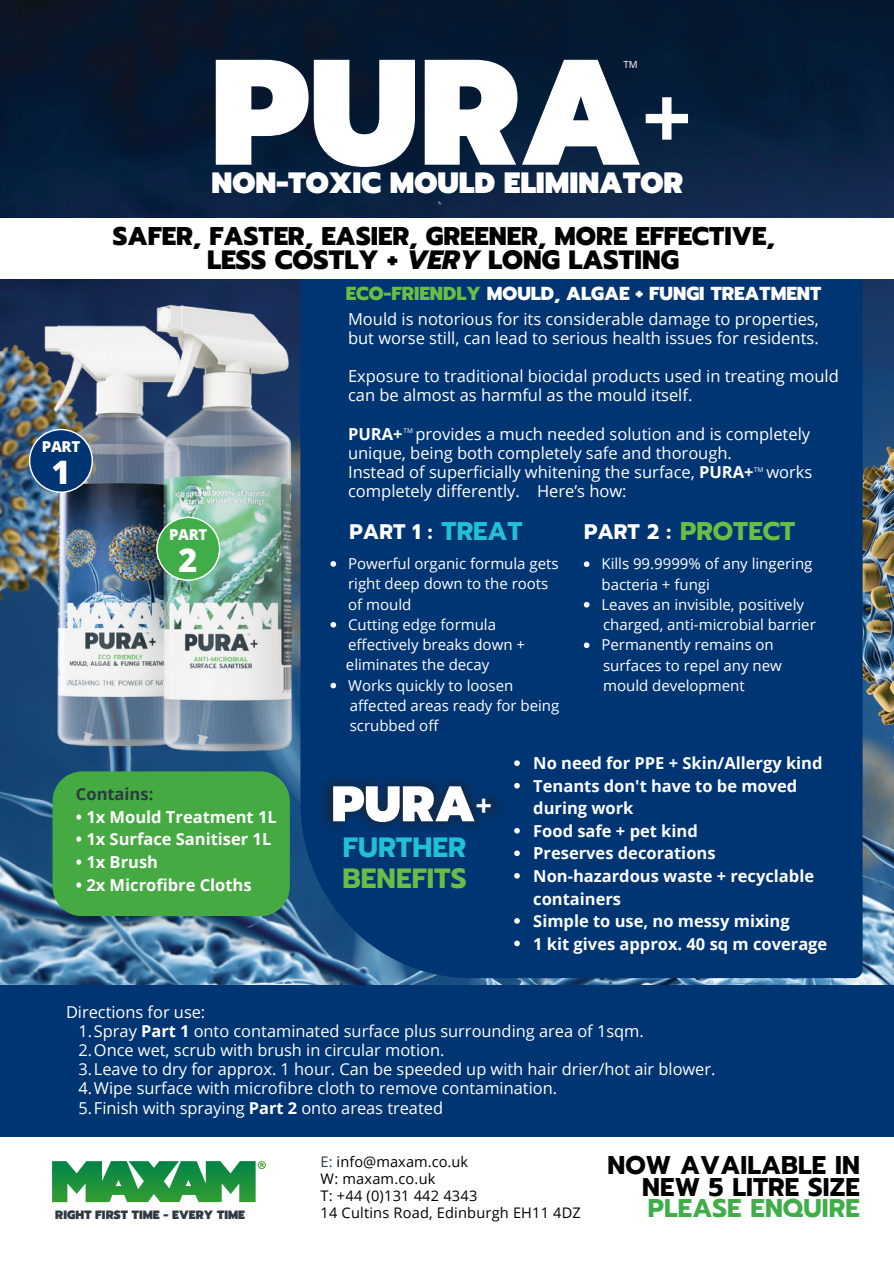
<style>
.page{position:relative;width:894px;height:1264px;background:#fff}
.page>*{position:absolute;margin:0;border:0;box-sizing:border-box;transform-origin:0 0}
.t1{font:900 150px "Prompt";color:#fff}
.t2{font:700 87.3px "Open Sans";color:#fff}
.t3{font:900 50.1px "Prompt";color:#fff}
.t4{font:800 32.25px "Open Sans";color:#fff}
.t5{font:900 29.25px "Prompt";color:#fff}
.t6{font:700 27.75px "Prompt";color:#6abe45}
.t7{font:700 27.75px "Prompt";color:#20c0d7}
.t8{font:800 26.4px "Prompt";color:#000}
.t9{font:800 25.5px "Prompt";color:#000}
.t10{font:700 25.5px/21.5px "Prompt";letter-spacing:.005em;color:#000;text-align:right}
.t11{font:700 25.5px "Prompt";letter-spacing:.005em;color:#40ad49}
.t12{font:700 25.5px "Prompt";color:#6abe45}
.t13{font:700 25.5px "Prompt";color:#20c0d7}
.t14{font:700 21px "Prompt";color:#fff}
.t15{font:800 18.75px "Prompt";color:#fff}
.t16{font:16.5px/19.2px "Open Sans";color:#fff}
.t17{font:700 16.5px/22.5px "Open Sans";color:#fff}
.t18{font:700 16.5px "Open Sans";color:#2b3b45}
.t19{font:16.35px/19.2px "Open Sans";color:#fff}
.t20{font:15px/20.2px "Open Sans";color:#fff}
.t21{font:800 15px "Open Sans";letter-spacing:-.02em;color:#fff}
.t22{font:14.55px/17px "Open Sans";letter-spacing:.015em;color:#000}
.t23{font:900 12px "Prompt";letter-spacing:.005em;color:#2f3a44}
.t24{font:9.75px "Open Sans";color:#fff}
.t25{font:6.6px "Open Sans";color:#fff}
.s1{font-style:italic}
.s2{color:#6abe45}
.s3{font-weight:700}
.s4{font-family:"Open Sans";font-weight:700;font-size:29.1px}
.s5{color:#2f3a44}
</style>
<div class="page">
<img style="left:0;top:0;width:893px;height:985px">
<div style="left:0;top:985px;width:893px;height:151px;background:#003573"></div>
<div style="left:300px;top:278px;width:562px;height:700px;background:#003573"></div>
<div style="left:0;top:218px;width:893px;height:60px;background:#fff"></div>
<div style="left:52px;top:771px;width:238px;height:144px;background:#46aa42;border-radius:30px"></div>
<img style="left:319px;top:774px;width:189px;height:59px">
<img style="left:22px;top:291px;width:297px;height:463px">
<svg style="left:330px;top:561px;width:6px;height:5px"></svg>
<svg style="left:330px;top:622px;width:6px;height:5px"></svg>
<svg style="left:330px;top:682px;width:6px;height:6px"></svg>
<svg style="left:583px;top:561px;width:6px;height:6px"></svg>
<svg style="left:583px;top:602px;width:6px;height:5px"></svg>
<svg style="left:583px;top:642px;width:6px;height:6px"></svg>
<svg style="left:514px;top:760px;width:5px;height:6px"></svg>
<svg style="left:514px;top:782px;width:5px;height:6px"></svg>
<svg style="left:514px;top:828px;width:5px;height:5px"></svg>
<svg style="left:514px;top:850px;width:5px;height:6px"></svg>
<svg style="left:514px;top:873px;width:5px;height:5px"></svg>
<svg style="left:514px;top:918px;width:5px;height:5px"></svg>
<svg style="left:514px;top:940px;width:5px;height:6px"></svg>
<svg style="left:29px;top:429px;width:64px;height:64px;background:#234d7c"></svg>
<svg style="left:156px;top:516px;width:64px;height:65px;background:#55ac63"></svg>
<div style="left:258px;top:1161px;width:8px;height:7px;border:1px solid #48a32a;border-radius:50%"></div>
<svg style="left:52px;top:1161px;width:212px;height:41px"></svg>
<h1 class="t1" style="left:210px;top:1px;width:433px">PURA</h1>
<h3 class="t5" style="left:211px;top:161px;width:473px">NON-TOXIC MOULD ELIMINATOR</h3>
<p class="t24" style="left:623px;top:57px;width:16px">TM</p>
<h2 class="t2" style="left:641px;top:56px;width:51px">+</h2>
<h3 class="t9" style="left:113px;top:217px;width:663px">SAFER, FASTER, EASIER, GREENER, MORE EFFECTIVE,</h3>
<h3 class="t8" style="left:207px;top:240px;width:473px">LESS COSTLY + <span class="s1">VERY</span> LONG LASTING</h3>
<p class="t21" style="left:42px;top:436px;width:40px">PART</p>
<h3 class="t4" style="left:51px;top:449px;width:20px">1</h3>
<p class="t21" style="left:169px;top:524px;width:40px">PART</p>
<h3 class="t4" style="left:179px;top:537px;width:20px">2</h3>
<p class="t18" style="left:76px;top:782px;width:79px">Contains:</p>
<p class="t17" style="left:76px;top:805px;width:202px">• 1x Mould Treatment 1L</p>
<p class="t17" style="left:76px;top:827px;width:197px">• 1x Surface Sanitiser 1L</p>
<p class="t17" style="left:76px;top:850px;width:84px">• 1x Brush</p>
<p class="t17" style="left:76px;top:872px;width:177px">• 2x Microfibre Cloths</p>
<p class="t19" style="left:66px;top:1001px;width:141px">Directions for use:</p>
<p class="t15" style="left:346px;top:280px;width:477px"><span class="s2">ECO-FRIENDLY</span> MOULD, ALGAE + FUNGI TREATMENT</p>
<p class="t16" style="left:348px;top:309px;width:472px">Mould is notorious for its considerable damage to properties, but worse still, can lead to serious health issues for residents.</p>
<p class="t16" style="left:348px;top:366px;width:492px">Exposure to traditional biocidal products used in treating mould can be almost as harmful as the mould itself.</p>
<p class="t16" style="left:348px;top:423px;width:466px"><span class="s3">PURA+</span> provides a much needed solution and is completely unique, being both completely safe and thorough.<br>Instead of superficially whitening the surface, <span class="s3">PURA+</span> works completely differently. Here’s how:</p>
<p class="t25" style="left:403px;top:426px;width:11px">TM</p>
<p class="t25" style="left:753px;top:465px;width:11px">TM</p>
<h3 class="t13" style="left:441px;top:512px;width:83px">TREAT</h3>
<p class="t14" style="left:349px;top:516px;width:84px">PART 1 :</p>
<p class="t14" style="left:584px;top:516px;width:88px">PART 2 :</p>
<h3 class="t12" style="left:680px;top:512px;width:117px">PROTECT</h3>
<p class="t20" style="left:348px;top:553px;width:212px">Powerful organic formula gets right deep down to the roots of mould<br>Cutting edge formula effectively breaks down +</p>
<p class="t20" style="left:348px;top:674px;width:167px">Works quickly to loosen</p>
<p class="t20" style="left:346px;top:654px;width:145px">eliminates the decay</p>
<p class="t20" style="left:350px;top:695px;width:211px">affected areas ready for being scrubbed off</p>
<p class="t20" style="left:601px;top:553px;width:212px">Kills 99.9999% of any lingering bacteria + fungi<br>Leaves an invisible, positively</p>
<p class="t20" style="left:601px;top:634px;width:174px">Permanently remains on</p>
<p class="t20" style="left:603px;top:614px;width:214px">charged, anti-microbial barrier</p>
<p class="t20" style="left:603px;top:654px;width:180px">surfaces to repel any new mould development</p>
<h3 class="t3" style="left:331px;top:766px;width:162px">PURA<span class="s4">+</span></h3>
<h3 class="t7" style="left:343px;top:826px;width:124px">FURTHER</h3>
<h3 class="t6" style="left:342px;top:858px;width:126px">BENEFITS</h3>
<p class="t17" style="left:533px;top:751px;width:295px">No need for PPE + Skin/Allergy kind<br>Tenants don't have to be moved during work<br>Food safe + pet kind<br>Preserves decorations<br>Non-hazardous waste + recyclable containers<br>Simple to use, no messy mixing<br>1 kit gives approx. 40 sq m coverage</p>
<p class="t19" style="left:79px;top:1021px;width:638px">1.Spray <span class="s3">Part 1</span> onto contaminated surface plus surrounding area of 1sqm.<br>2.Once wet, scrub with brush in circular motion.<br>3.Leave to dry for approx. 1 hour. Can be speeded up with hair drier/hot air blower.<br>4.Wipe surface with microfibre cloth to remove contamination.<br>5.Finish with spraying <span class="s3">Part 2</span> onto areas treated</p>
<p class="t22" style="left:320px;top:1152px;width:158px"><span class="s5">E:</span> info@maxam.co.uk<br>W: maxam.co.uk<br>T: +44 (0)131 442 4343</p>
<p class="t23" style="left:55px;top:1205px;width:191px">RIGHT FIRST TIME - EVERY TIME</p>
<p class="t22" style="left:320px;top:1203px;width:262px">14 Cultins Road, Edinburgh EH11 4DZ</p>
<h3 class="t10" style="left:607px;top:1155px;width:254px">NOW AVAILABLE IN<br>NEW 5 LITRE SIZE</h3>
<h3 class="t11" style="left:647px;top:1189px;width:213px">PLEASE ENQUIRE</h3>
</div>
